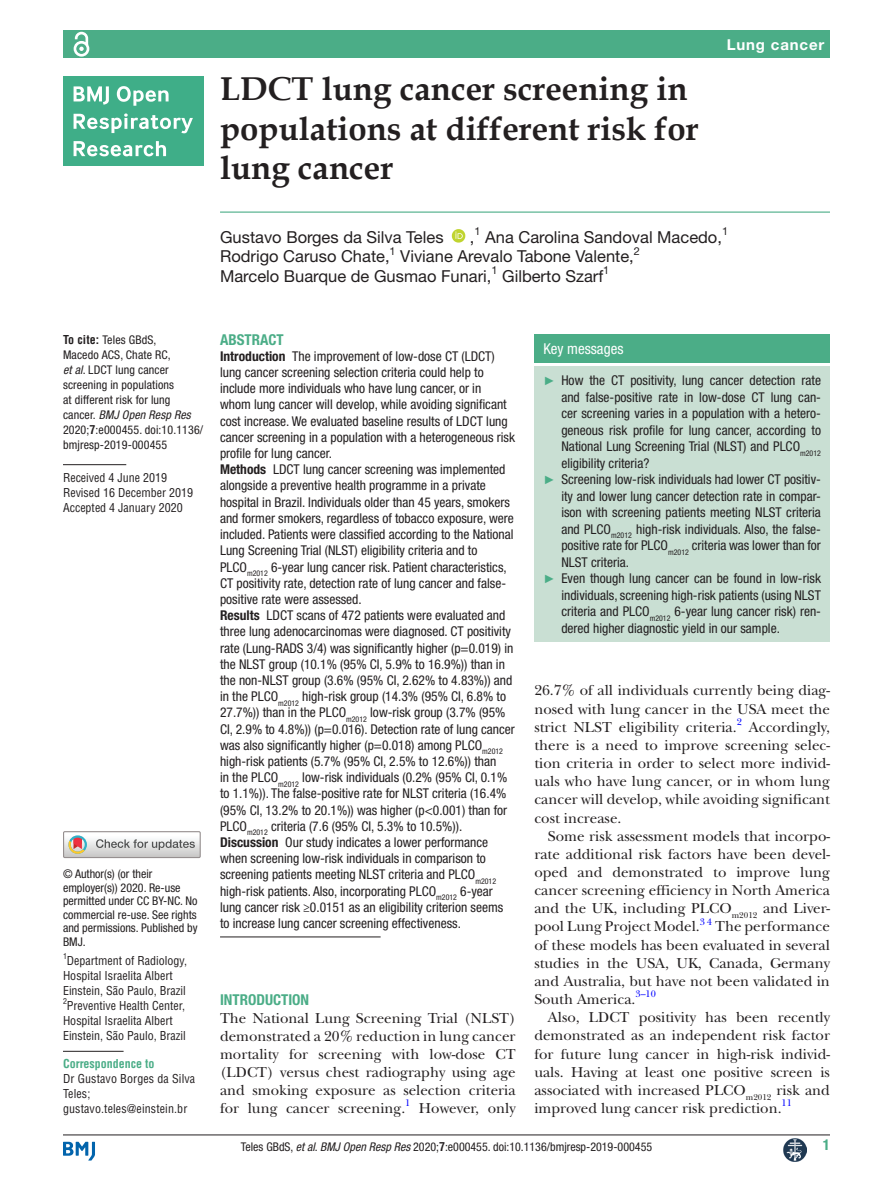
<style>
.page{position:relative;width:893px;height:1191px;background:#fff}
.page>*{position:absolute;margin:0;border:0;box-sizing:border-box;transform-origin:0 0}
.t1{font:700 33px/39px "Book Antiqua";color:#231f20}
.t2{font:16.5px/19.5px "Helvetica Neue LT Std";color:#231f20}
.t3{font:15px/18.1px "New Baskerville";color:#231f20;text-align:justify}
.t4{font:700 condensed 15px "Helvetica Neue LT Std";color:#4bad87}
.t5{font:condensed 15px "Helvetica Neue LT Std";color:#fff}
.t6{font:700 15px "Helvetica Neue LT Std";letter-spacing:.055em;color:#fff}
.t7{font:condensed 13.5px/16.2px "Helvetica Neue LT Std";color:#231f20}
.t8{font:condensed 12px/15px "Helvetica Neue LT Std";color:#231f20}
.t9{font:condensed 12px/15px "Helvetica LT Std";color:#231f20}
.t10{font:700 condensed 12px "Helvetica";color:#4bad87}
.t11{font:9.9px "New Baskerville";color:#00f}
.t12{font:condensed 7.95px "Helvetica LT Std";color:#231f20}
.s1{font-family:"Helvetica";font-weight:700}
.s2{font-style:italic}
.s3{font-weight:700}
.s4{font-family:"Arial";font-stretch:normal;font-size:12px;color:#4bad87}
</style>
<div class="page">
<svg style="left:63px;top:1141px;width:32px;height:19px"></svg>
<hr style="left:63px;top:1134px;width:767px;height:1px;background:#231f20">
<img style="left:783px;top:1138px;width:23px;height:23px">
<div style="left:63px;top:831px;width:138px;height:27px;border:1px solid #969090"></div>
<svg style="left:64px;top:831px;width:136px;height:26px"></svg>
<hr style="left:63px;top:464px;width:63px;height:1px;background:#231f20">
<hr style="left:63px;top:1051px;width:61px;height:1px;background:#231f20">
<div style="left:63px;top:76px;width:140px;height:90px;background:#3fae88"></div>
<svg style="left:74px;top:86px;width:35px;height:19px"></svg>
<svg style="left:117px;top:86px;width:52px;height:20px"></svg>
<svg style="left:74px;top:113px;width:119px;height:20px"></svg>
<svg style="left:74px;top:141px;width:92px;height:15px"></svg>
<hr style="left:220px;top:211px;width:610px;height:2px;background:#4bad87">
<svg style="left:452px;top:229px;width:13px;height:14px"></svg>
<div style="left:63px;top:31px;width:767px;height:27px;background:#4bad87"></div>
<svg style="left:72px;top:30px;width:20px;height:27px"></svg>
<div style="left:534px;top:334px;width:296px;height:29px;background:#4bad87"></div>
<div style="left:534px;top:367px;width:296px;height:275px;background:#c9dfd3"></div>
<hr style="left:220px;top:936px;width:161px;height:1px;background:#231f20">
<h1 class="t1" style="left:220px;top:70px;width:480px">LDCT lung cancer screening in populations at different risk for lung cancer</h1>
<p class="t6" style="left:727px;top:35px;width:99px">Lung cancer</p>
<p class="t2" style="left:220px;top:227px;width:510px;text-indent:250px">,<sup>1</sup> Ana Carolina Sandoval Macedo,<sup>1<br></sup>Rodrigo Caruso Chate,<sup>1</sup> Viviane Arevalo Tabone Valente,<sup>2<br></sup>Marcelo Buarque de Gusmao Funari,<sup>1</sup> Gilberto Szarf<sup>1</sup></p>
<p class="t2" style="left:220px;top:227px;width:225px">Gustavo Borges da Silva Teles</p>
<p class="t8" style="left:63px;top:332px;width:142px"><span class="s1">To cite:</span> Teles GBdS,<br>Macedo ACS, Chate RC,<br><span class="s2">et al</span>. LDCT lung cancer screening in populations<br>at different risk for lung cancer. <span class="s2">BMJ Open Resp Res<br></span>2020;<span class="s1">7</span>:e000455. doi:10.1136/ bmjresp-2019-000455</p>
<p class="t9" style="left:63px;top:469px;width:132px">Received 4 June 2019<br>Revised 16 December 2019<br>Accepted 4 January 2020</p>
<p class="t8" style="left:63px;top:867px;width:136px;line-height:13.5px">© Author(s) (or their employer(s)) 2020. Re-use permitted under CC BY-NC. No commercial re-use. See rights and permissions. Published by<br>BMJ.</p>
<p class="t12" style="left:63px;top:951px;width:5px">1</p>
<p class="t9" style="left:63px;top:952px;width:126px;text-indent:4px">Department of Radiology,<br>Hospital Israelita Albert<br>Einstein, São Paulo, Brazil<br><sup>2</sup>Preventive Health Center,<br>Hospital Israelita Albert<br>Einstein, São Paulo, Brazil</p>
<p class="t10" style="left:63px;top:1056px;width:93px">Correspondence to</p>
<p class="t9" style="left:63px;top:1071px;width:134px">Dr Gustavo Borges da Silva<br>Teles; gustavo.teles@einstein.br</p>
<p class="t4" style="left:220px;top:330px;width:65px">Abstract</p>
<p class="t7" style="left:220px;top:348px;width:296px"><span class="s3">Introduction</span> The improvement of low-dose CT (LDCT) lung cancer screening selection criteria could help to include more individuals who have lung cancer, or in whom lung cancer will develop, while avoiding significant cost increase. We evaluated baseline results of LDCT lung cancer screening in a population with a heterogeneous risk profile for lung cancer.<br><span class="s3">Methods</span> LDCT lung cancer screening was implemented alongside a preventive health programme in a private hospital in Brazil. Individuals older than 45 years, smokers and former smokers, regardless of tobacco exposure, were included. Patients were classified according to the National Lung Screening Trial (NLST) eligibility criteria and to PLCO<sub>m2012</sub> 6-year lung cancer risk. Patient characteristics, CT positivity rate, detection rate of lung cancer and false&shy;positive rate were assessed.<br><span class="s3">Results</span> LDCT scans of 472 patients were evaluated and three lung adenocarcinomas were diagnosed. CT positivity rate (Lung-RADS 3/4) was significantly higher (p=0.019) in the NLST group (10.1% (95% CI, 5.9% to 16.9%)) than in the non-NLST group (3.6% (95% CI, 2.62% to 4.83%)) and in the PLCO<sub>m2012</sub> high-risk group (14.3% (95% CI, 6.8% to 27.7%)) than in the PLCO<sub>m2012</sub> low-risk group (3.7% (95% CI, 2.9% to 4.8%)) (p=0.016). Detection rate of lung cancer was also significantly higher (p=0.018) among PLCO<sub>m2012 </sub>high-risk patients (5.7% (95% CI, 2.5% to 12.6%)) than<br>in the PLCO<sub>m2012</sub> low-risk individuals (0.2% (95% CI, 0.1% to 1.1%)). The false-positive rate for NLST criteria (16.4% (95% CI, 13.2% to 20.1%)) was higher (p&lt;0.001) than for PLCO<sub>m2012</sub> criteria (7.6 (95% CI, 5.3% to 10.5%)).<br><span class="s3">Discussion</span> Our study indicates a lower performance when screening low-risk individuals in comparison to screening patients meeting NLST criteria and PLCO<sub>m2012 </sub>high-risk patients. Also, incorporating PLCO<sub>m2012</sub> 6-year lung cancer risk ≥0.0151 as an eligibility criterion seems to increase lung cancer screening effectiveness.</p>
<p class="t4" style="left:220px;top:990px;width:91px">Introduction</p>
<p class="t3" style="left:220px;top:1009px;width:297px">The National Lung Screening Trial (NLST) demonstrated a 20% reduction in lung cancer mortality for screening with low-dose CT (LDCT) versus chest radiography using age and smoking exposure as selection criteria for lung cancer screening.</p>
<p class="t11" style="left:405px;top:1097px;width:7px">1</p>
<p class="t3" style="left:419px;top:1099px;width:98px">However, only</p>
<p class="t5" style="left:543px;top:340px;width:82px">Key messages</p>
<p class="t7" style="left:543px;top:372px;width:279px"><span class="s4">►</span> How the CT positivity, lung cancer detection rate</p>
<p class="t7" style="left:561px;top:389px;width:261px">and false-positive rate in low-dose CT lung can-</p>
<p class="t7" style="left:561px;top:405px;width:261px">cer screening varies in a population with a hetero-</p>
<p class="t7" style="left:561px;top:422px;width:261px">geneous risk profile for lung cancer, according to</p>
<p class="t7" style="left:561px;top:438px;width:261px">National Lung Screening Trial (NLST) and PLCO<sub>m2012</sub></p>
<p class="t7" style="left:561px;top:455px;width:89px">eligibility criteria?</p>
<p class="t7" style="left:543px;top:471px;width:279px"><span class="s4">►</span> Screening low-risk individuals had lower CT positiv-</p>
<p class="t7" style="left:561px;top:488px;width:261px">ity and lower lung cancer detection rate in compar-</p>
<p class="t7" style="left:561px;top:504px;width:261px">ison with screening patients meeting NLST criteria</p>
<p class="t7" style="left:561px;top:521px;width:261px">and PLCO<sub>m2012</sub> high-risk individuals. Also, the false-</p>
<p class="t7" style="left:561px;top:537px;width:261px">positive rate for PLCO<sub>m2012</sub> criteria was lower than for</p>
<p class="t7" style="left:561px;top:554px;width:69px">NLST criteria.</p>
<p class="t7" style="left:543px;top:570px;width:279px"><span class="s4">►</span> Even though lung cancer can be found in low-risk</p>
<p class="t7" style="left:561px;top:587px;width:261px">individuals, screening high-risk patients (using NLST</p>
<p class="t7" style="left:561px;top:603px;width:261px">criteria and PLCO<sub>m2012</sub> 6-year lung cancer risk) ren-</p>
<p class="t7" style="left:561px;top:620px;width:220px">dered higher diagnostic yield in our sample.</p>
<p class="t3" style="left:534px;top:681px;width:297px">26.7% of all individuals currently being diag&shy;nosed with lung cancer in the USA meet the strict NLST eligibility criteria.<sup>2</sup></p>
<p class="t3" style="left:534px;top:718px;width:297px;text-indent:214px">Accordingly, there is a need to improve screening selec&shy;tion criteria in order to select more individ&shy;uals who have lung cancer, or in whom lung cancer will develop, while avoiding significant cost increase.</p>
<p class="t3" style="left:534px;top:827px;width:297px;text-indent:14px">Some risk assessment models that incorpo&shy;rate additional risk factors have been devel&shy;oped and demonstrated to improve lung cancer screening efficiency in North America and the UK, including PLCO<sub>m2012</sub> and Liver&shy;pool Lung Project Model.</p>
<p class="t11" style="left:700px;top:915px;width:14px">3 4</p>
<p class="t3" style="left:534px;top:917px;width:297px;text-indent:181px">The performance of these models has been evaluated in several studies in the USA, UK, Canada, Germany and Australia, but have not been validated in South America.<sup>3–10</sup></p>
<p class="t3" style="left:534px;top:1008px;width:297px;text-indent:14px">Also, LDCT positivity has been recently demonstrated as an independent risk factor for future lung cancer in high-risk individ&shy;uals. Having at least one positive screen is associated with increased PLCO<sub>m2012</sub> risk and improved lung cancer risk prediction.<sup>11</sup></p>
<p class="t8" style="left:241px;top:1138px;width:413px">Teles GBdS, <span class="s2">et al</span>. <span class="s2">BMJ Open Resp Res</span> 2020;<span class="s1">7</span>:e000455. doi:10.1136/bmjresp-2019-000455</p>
<p class="t4" style="left:823px;top:1135px;width:9px">1</p>
</div>
